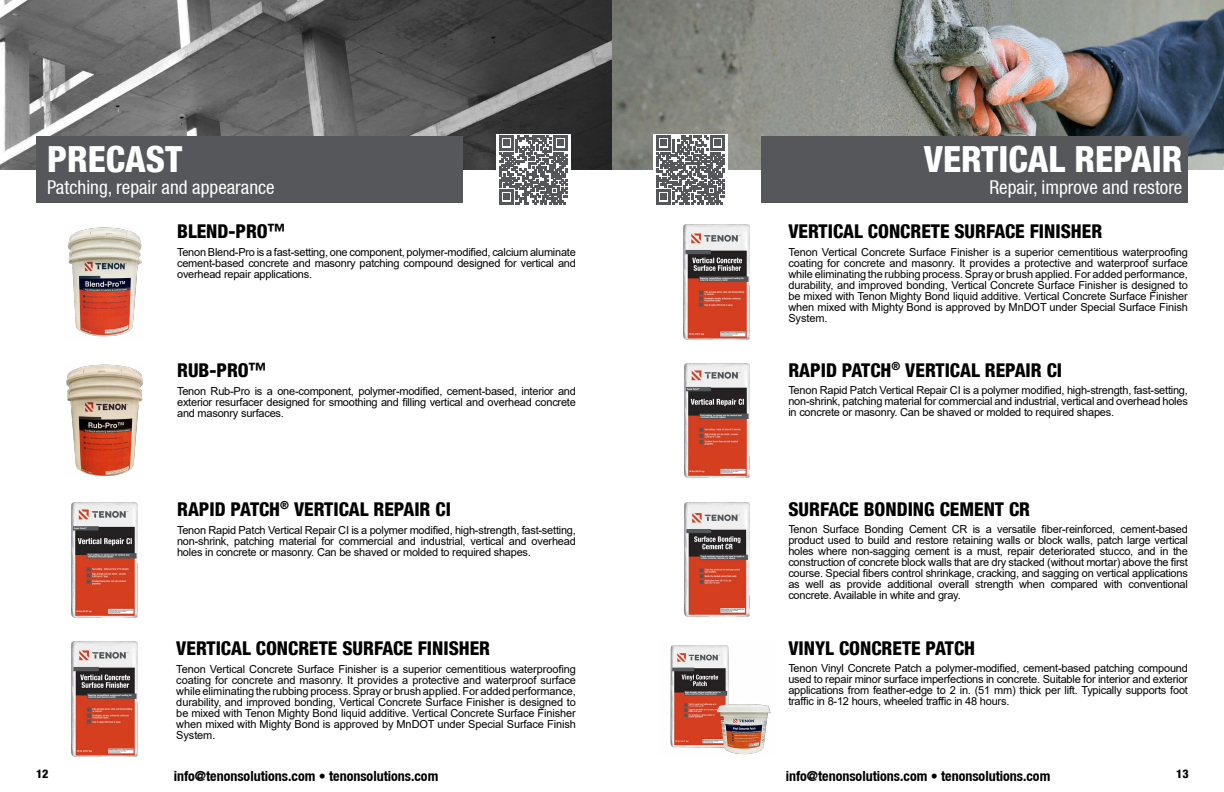
<style>
.page{position:relative;width:1224px;height:792px;background:#fff}
.page>*{position:absolute;margin:0;border:0;box-sizing:border-box;transform-origin:0 0}
.t1{font:800 condensed 36px "Helvetica 87";color:#fff}
.t2{font:800 condensed 19px "Helvetica 87";color:#000}
.t3{font:condensed 19px "Helvetica Neue LT";color:#fff}
.t4{font:700 condensed 14px "Helvetica Neue LT";color:#000}
.t5{font:800 condensed 12px "Helvetica 87";color:#000}
.t6{font:11px/11px "Arial";letter-spacing:-.02em;color:#000;text-align:justify}
.s1{font-family:"Helvetica";font-weight:900}
</style>
<div class="page">
<img style="left:72px;top:502px;width:66px;height:116px">
<img style="left:0;top:0;width:1224px;height:170px">
<div style="left:36px;top:137px;width:426px;height:66px;background:#55575a"></div>
<img style="left:67px;top:227px;width:75px;height:110px">
<img style="left:66px;top:364px;width:77px;height:112px">
<img style="left:72px;top:641px;width:66px;height:116px">
<img style="left:684px;top:224px;width:66px;height:116px">
<img style="left:684px;top:363px;width:65px;height:114px">
<img style="left:684px;top:502px;width:65px;height:114px">
<img style="left:670px;top:645px;width:101px;height:110px">
<div style="left:762px;top:137px;width:426px;height:66px;background:#55575a"></div>
<svg style="left:653px;top:134px;width:75px;height:71px"></svg>
<svg style="left:656px;top:136px;width:69px;height:68px"></svg>
<svg style="left:496px;top:134px;width:75px;height:71px"></svg>
<svg style="left:499px;top:136px;width:69px;height:68px"></svg>
<h1 class="t1" style="left:47px;top:137px;width:137px">PRECAST</h1>
<h2 class="t3" style="left:47px;top:176px;width:229px">Patching, repair and appearance</h2>
<h1 class="t1" style="left:924px;top:137px;width:260px">VERTICAL REPAIR</h1>
<h2 class="t3" style="left:989px;top:176px;width:195px">Repair, improve and restore</h2>
<h2 class="t2" style="left:177px;top:220px;width:109px">BLEND-PRO<span class="s1">™</span></h2>
<h2 class="t2" style="left:788px;top:219px;width:315px">VERTICAL CONCRETE SURFACE FINISHER</h2>
<p class="t6" style="left:177px;top:247px;width:400px">Tenon Blend-Pro is a fast-setting, one component, polymer-modified, calcium aluminate cement-based concrete and masonry patching compound designed for vertical and overhead repair applications.</p>
<p class="t6" style="left:788px;top:247px;width:401px">Tenon Vertical Concrete Surface Finisher is a superior cementitious waterproofing coating for concrete and masonry. It provides a protective and waterproof surface while eliminating the rubbing process. Spray or brush applied. For added performance, durability, and improved bonding, Vertical Concrete Surface Finisher is designed to be mixed with Tenon Mighty Bond liquid additive. Vertical Concrete Surface Finisher when mixed with Mighty Bond is approved by MnDOT under Special Surface Finish System.</p>
<h2 class="t2" style="left:177px;top:359px;width:90px">RUB-PRO<span class="s1">™</span></h2>
<h2 class="t2" style="left:788px;top:358px;width:275px">RAPID PATCH<sup>®</sup> VERTICAL REPAIR CI</h2>
<p class="t6" style="left:177px;top:386px;width:400px">Tenon Rub-Pro is a one-component, polymer-modified, cement-based, interior and exterior resurfacer designed for smoothing and filling vertical and overhead concrete and masonry surfaces.</p>
<p class="t6" style="left:788px;top:385px;width:401px">Tenon Rapid Patch Vertical Repair CI is a polymer modified, high-strength, fast-setting, non-shrink, patching material for commercial and industrial, vertical and overhead holes in concrete or masonry. Can be shaved or molded to required shapes.</p>
<h2 class="t2" style="left:177px;top:497px;width:275px">RAPID PATCH<sup>®</sup> VERTICAL REPAIR CI</h2>
<h2 class="t2" style="left:788px;top:497px;width:243px">SURFACE BONDING CEMENT CR</h2>
<p class="t6" style="left:177px;top:525px;width:400px">Tenon Rapid Patch Vertical Repair CI is a polymer modified, high-strength, fast-setting, non-shrink, patching material for commercial and industrial, vertical and overhead holes in concrete or masonry. Can be shaved or molded to required shapes.</p>
<p class="t6" style="left:788px;top:524px;width:401px">Tenon Surface Bonding Cement CR is a versatile fiber-reinforced, cement-based product used to build and restore retaining walls or block walls, patch large vertical holes where non-sagging cement is a must, repair deteriorated stucco, and in the construction of concrete block walls that are dry stacked (without mortar) above the first course. Special fibers control shrinkage, cracking, and sagging on vertical applications as well as provide additional overall strength when compared with conventional concrete. Available in white and gray.</p>
<h2 class="t2" style="left:176px;top:636px;width:315px">VERTICAL CONCRETE SURFACE FINISHER</h2>
<h2 class="t2" style="left:788px;top:636px;width:188px">VINYL CONCRETE PATCH</h2>
<p class="t6" style="left:176px;top:664px;width:401px">Tenon Vertical Concrete Surface Finisher is a superior cementitious waterproofing coating for concrete and masonry. It provides a protective and waterproof surface while eliminating the rubbing process. Spray or brush applied. For added performance, durability, and improved bonding, Vertical Concrete Surface Finisher is designed to be mixed with Tenon Mighty Bond liquid additive. Vertical Concrete Surface Finisher when mixed with Mighty Bond is approved by MnDOT under Special Surface Finish System.</p>
<p class="t6" style="left:788px;top:663px;width:401px">Tenon Vinyl Concrete Patch a polymer-modified, cement-based patching compound used to repair minor surface imperfections in concrete. Suitable for interior and exterior applications from feather-edge to 2 in. (51 mm) thick per lift. Typically supports foot traffic in 8-12 hours, wheeled traffic in 48 hours.</p>
<p class="t5" style="left:36px;top:767px;width:14px">12</p>
<p class="t4" style="left:174px;top:768px;width:266px">info@tenonsolutions.com • tenonsolutions.com</p>
<p class="t4" style="left:786px;top:768px;width:266px">info@tenonsolutions.com • tenonsolutions.com</p>
<p class="t5" style="left:1176px;top:767px;width:14px">13</p>
</div>
